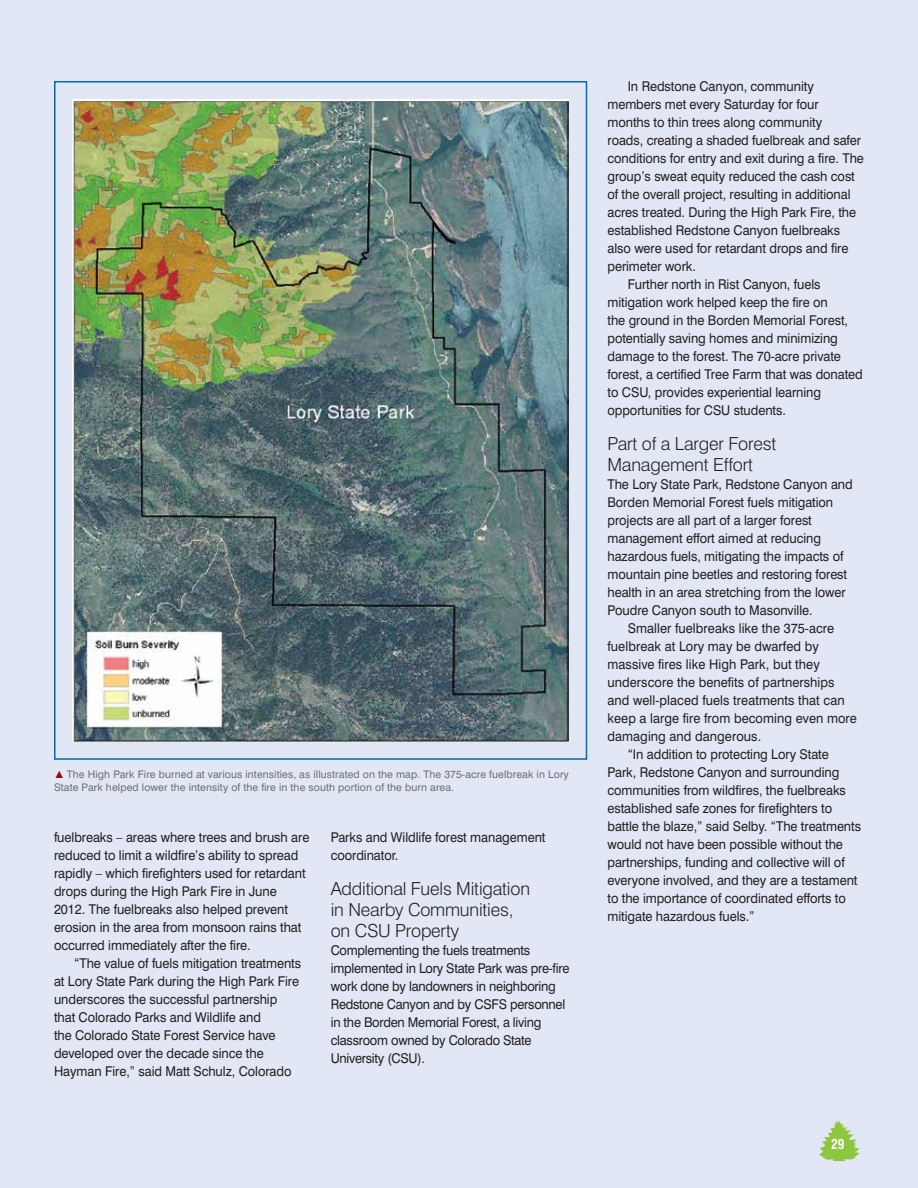
<style>
.page{position:relative;width:918px;height:1188px;background:#e1e7f5}
.page>*{position:absolute;margin:0;border:0;box-sizing:border-box;transform-origin:0 0}
.t1{font:300 18px/21px "Swiss 721 BT";letter-spacing:-.01em;color:#231f20}
.t2{font:13.5px/18px "Swiss 721 BT";letter-spacing:-.005em;color:#231f20;scale:.95 1}
.t3{font:700 condensed 13.5px "Swiss 721 BT";color:#fff}
.t4{font:10.5px/13.5px "Swiss 721 BT";letter-spacing:.01em;color:#6d6e71}
.s1{font-family:"Book Antiqua";color:#9a070b}
</style>
<div class="page">
<img style="left:73px;top:99px;width:496px;height:642px">
<svg style="left:819px;top:1120px;width:40px;height:41px"></svg>
<p class="t4" style="left:54px;top:767px;width:516px"><span class="s1">▲</span> The High Park Fire burned at various intensities, as illustrated on the map. The 375-acre fuelbreak in Lory<br>State Park helped lower the intensity of the fire in the south portion of the burn area.</p>
<p class="t2" style="left:54px;top:828px;width:270px">fuelbreaks – areas where trees and brush are reduced to limit a wildfire’s ability to spread rapidly – which firefighters used for retardant drops during the High Park Fire in June 2012. The fuelbreaks also helped prevent erosion in the area from monsoon rains that occurred immediately after the fire.</p>
<p class="t2" style="left:54px;top:954px;width:262px;text-indent:20px">“The value of fuels mitigation treatments at Lory State Park during the High Park Fire underscores the successful partnership that Colorado Parks and Wildlife and<br>the Colorado State Forest Service have developed over the decade since the Hayman Fire,” said Matt Schulz, Colorado</p>
<p class="t2" style="left:331px;top:828px;width:228px">Parks and Wildlife forest management coordinator.</p>
<h1 class="t1" style="left:331px;top:878px;width:201px">Additional Fuels Mitigation in Nearby Communities, on CSU Property</h1>
<p class="t2" style="left:331px;top:941px;width:253px">Complementing the fuels treatments implemented in Lory State Park was pre-fire work done by landowners in neighboring Redstone Canyon and by CSFS personnel in the Borden Memorial Forest, a living classroom owned by Colorado State University (CSU).</p>
<p class="t2" style="left:628px;top:77px;width:197px">In Redstone Canyon, community</p>
<p class="t2" style="left:608px;top:95px;width:224px">members met every Saturday for four</p>
<p class="t2" style="left:608px;top:113px;width:227px">months to thin trees along community</p>
<p class="t2" style="left:608px;top:131px;width:268px">roads, creating a shaded fuelbreak and safer</p>
<p class="t2" style="left:608px;top:149px;width:271px">conditions for entry and exit during a fire. The</p>
<p class="t2" style="left:608px;top:167px;width:262px">group’s sweat equity reduced the cash cost</p>
<p class="t2" style="left:608px;top:185px;width:257px">of the overall project, resulting in additional</p>
<p class="t2" style="left:608px;top:203px;width:263px">acres treated. During the High Park Fire, the</p>
<p class="t2" style="left:608px;top:221px;width:246px">established Redstone Canyon fuelbreaks</p>
<p class="t2" style="left:608px;top:239px;width:255px">also were used for retardant drops and fire</p>
<p class="t2" style="left:608px;top:257px;width:95px">perimeter work.</p>
<p class="t2" style="left:628px;top:275px;width:204px">Further north in Rist Canyon, fuels</p>
<p class="t2" style="left:608px;top:293px;width:233px">mitigation work helped keep the fire on</p>
<p class="t2" style="left:608px;top:311px;width:255px">the ground in the Borden Memorial Forest,</p>
<p class="t2" style="left:608px;top:329px;width:244px">potentially saving homes and minimizing</p>
<p class="t2" style="left:608px;top:347px;width:247px">damage to the forest. The 70-acre private</p>
<p class="t2" style="left:608px;top:365px;width:270px">forest, a certified Tree Farm that was donated</p>
<p class="t2" style="left:608px;top:383px;width:226px">to CSU, provides experiential learning</p>
<p class="t2" style="left:608px;top:401px;width:189px">opportunities for CSU students.</p>
<h1 class="t1" style="left:608px;top:433px;width:170px">Part of a Larger Forest<br>Management Effort</h1>
<p class="t2" style="left:608px;top:475px;width:260px">The Lory State Park, Redstone Canyon and Borden Memorial Forest fuels mitigation projects are all part of a larger forest management effort aimed at reducing hazardous fuels, mitigating the impacts of mountain pine beetles and restoring forest health in an area stretching from the lower Poudre Canyon south to Masonville.</p>
<p class="t2" style="left:628px;top:619px;width:219px">Smaller fuelbreaks like the 375-acre</p>
<p class="t2" style="left:608px;top:637px;width:224px">fuelbreak at Lory may be dwarfed by</p>
<p class="t2" style="left:608px;top:655px;width:225px">massive fires like High Park, but they</p>
<p class="t2" style="left:608px;top:673px;width:241px">underscore the benefits of partnerships</p>
<p class="t2" style="left:608px;top:691px;width:251px">and well-placed fuels treatments that can</p>
<p class="t2" style="left:608px;top:709px;width:264px">keep a large fire from becoming even more</p>
<p class="t2" style="left:608px;top:727px;width:163px">damaging and dangerous.</p>
<p class="t2" style="left:628px;top:745px;width:213px">“In addition to protecting Lory State</p>
<p class="t2" style="left:608px;top:763px;width:246px">Park, Redstone Canyon and surrounding</p>
<p class="t2" style="left:608px;top:781px;width:253px">communities from wildfires, the fuelbreaks</p>
<p class="t2" style="left:608px;top:799px;width:238px">established safe zones for firefighters to</p>
<p class="t2" style="left:608px;top:817px;width:268px">battle the blaze,” said Selby. “The treatments</p>
<p class="t2" style="left:608px;top:835px;width:249px">would not have been possible without the</p>
<p class="t2" style="left:608px;top:853px;width:251px">partnerships, funding and collective will of</p>
<p class="t2" style="left:608px;top:871px;width:265px">everyone involved, and they are a testament</p>
<p class="t2" style="left:608px;top:889px;width:252px">to the importance of coordinated efforts to</p>
<p class="t2" style="left:608px;top:907px;width:156px">mitigate hazardous fuels.”</p>
<p class="t3" style="left:831px;top:1136px;width:15px">29</p>
</div>
